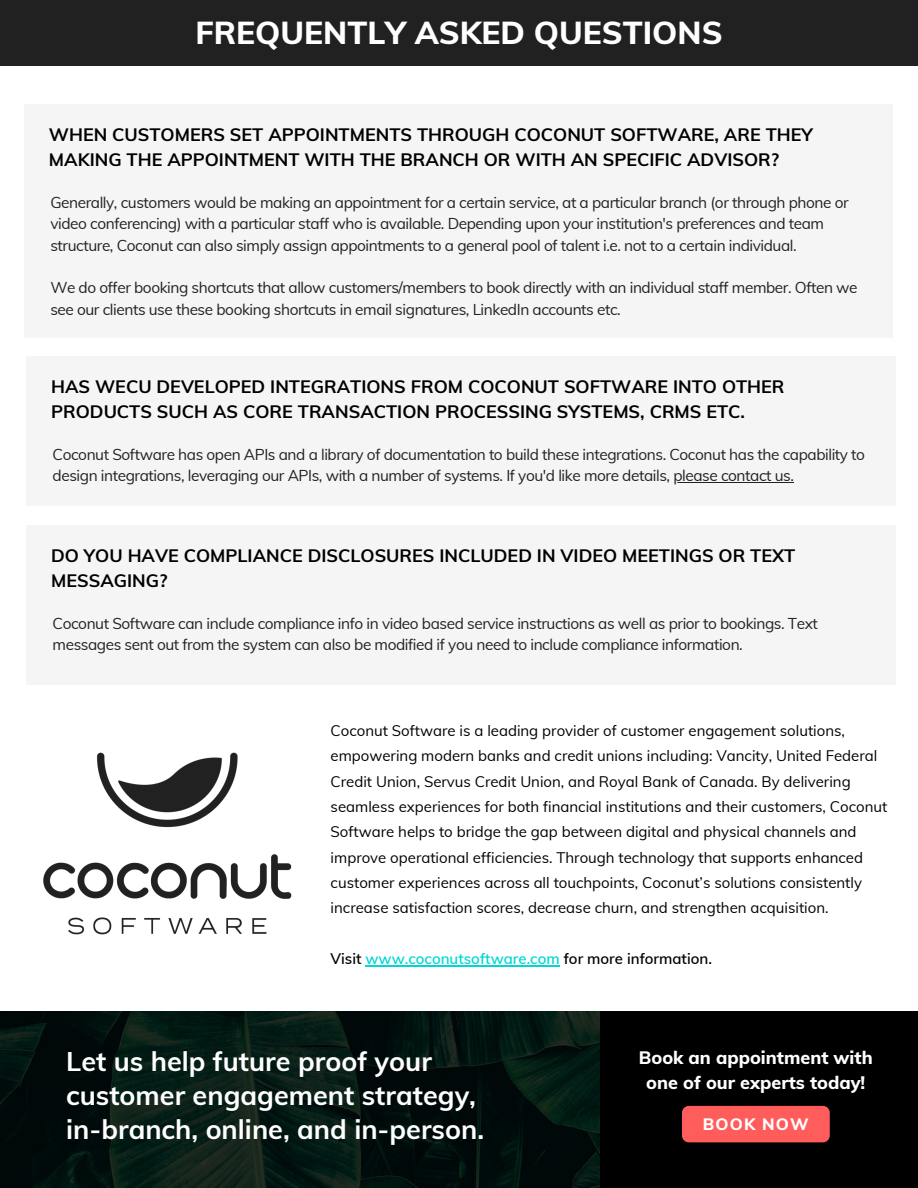
<style>
.page{position:relative;width:918px;height:1188px;background:#fff}
.page>*{position:absolute;margin:0;border:0;box-sizing:border-box;transform-origin:0 0}
.t1{font:800 31.8px "Muli";color:#fff}
.t2{font:700 27px/33.8px "Muli";color:#fff}
.t3{font:700 18px/24.8px "Muli";color:#000}
.t4{font:800 18px/24.8px "Muli";color:#fff;text-align:center}
.t5{font:800 16.5px "Muli";letter-spacing:.07em;color:#fff}
.t6{font:15.45px/21.3px "Muli";letter-spacing:-.025em;color:#212121}
.t7{font:15px/25.3px "Muli";color:#000}
.t8{font:600 15px "Muli";color:#000}
.s1{color:#00d6d6}
</style>
<div class="page">
<div style="left:24px;top:105px;width:869px;height:233px;background:#f5f5f5"></div>
<div style="left:0;top:0;width:918px;height:66px;background:#212121"></div>
<div style="left:0;top:1011px;width:918px;height:177px;background:#000"></div>
<img style="left:0;top:1011px;width:600px;height:177px">
<div style="left:682px;top:1106px;width:148px;height:36px;background:#ff5c5c;border-radius:7px"></div>
<img style="left:43px;top:752px;width:249px;height:183px">
<hr style="left:366px;top:965px;width:194px;height:2px;background:#00d6d6">
<div style="left:26px;top:357px;width:869px;height:149px;background:#f5f5f5"></div>
<hr style="left:673px;top:482px;width:121px;height:1px;background:#212121">
<div style="left:26px;top:525px;width:869px;height:160px;background:#f5f5f5"></div>
<h1 class="t1" style="left:195px;top:12px;width:529px">FREQUENTLY ASKED QUESTIONS</h1>
<p class="t3" style="left:49px;top:122px;width:765px">WHEN CUSTOMERS SET APPOINTMENTS THROUGH COCONUT SOFTWARE, ARE THEY<br>MAKING THE APPOINTMENT WITH THE BRANCH OR WITH AN SPECIFIC ADVISOR?</p>
<p class="t6" style="left:50px;top:192px;width:800px">Generally, customers would be making an appointment for a certain service, at a particular branch (or through phone or video conferencing) with a particular staff who is available. Depending upon your institution's preferences and team structure, Coconut can also simply assign appointments to a general pool of talent i.e. not to a certain individual.</p>
<p class="t6" style="left:50px;top:277px;width:809px">We do offer booking shortcuts that allow customers/members to book directly with an individual staff member. Often we see our clients use these booking shortcuts in email signatures, LinkedIn accounts etc.</p>
<p class="t3" style="left:51px;top:374px;width:735px">HAS WECU DEVELOPED INTEGRATIONS FROM COCONUT SOFTWARE INTO OTHER<br>PRODUCTS SUCH AS CORE TRANSACTION PROCESSING SYSTEMS, CRMS ETC.</p>
<p class="t6" style="left:53px;top:444px;width:814px">Coconut Software has open APIs and a library of documentation to build these integrations. Coconut has the capability to design integrations, leveraging our APIs, with a number of systems. If you'd like more details, please contact us.</p>
<p class="t3" style="left:51px;top:543px;width:746px">DO YOU HAVE COMPLIANCE DISCLOSURES INCLUDED IN VIDEO MEETINGS OR TEXT<br>MESSAGING?</p>
<p class="t6" style="left:53px;top:612px;width:767px">Coconut Software can include compliance info in video based service instructions as well as prior to bookings. Text messages sent out from the system can also be modified if you need to include compliance information.</p>
<p class="t7" style="left:331px;top:718px;width:558px">Coconut Software is a leading provider of customer engagement solutions, empowering modern banks and credit unions including: Vancity, United Federal Credit Union, Servus Credit Union, and Royal Bank of Canada. By delivering seamless experiences for both financial institutions and their customers, Coconut Software helps to bridge the gap between digital and physical channels and improve operational efficiencies. Through technology that supports enhanced customer experiences across all touchpoints, Coconut’s solutions consistently increase satisfaction scores, decrease churn, and strengthen acquisition.</p>
<p class="t8" style="left:331px;top:949px;width:383px">Visit <span class="s1">www.coconutsoftware.com</span> for more information.</p>
<h2 class="t2" style="left:66px;top:1044px;width:419px">Let us help future proof your customer engagement strategy, in-branch, online, and in-person.</h2>
<p class="t4" style="left:639px;top:1045px;width:235px">Book an appointment with one of our experts today!</p>
<p class="t5" style="left:703px;top:1113px;width:107px">BOOK NOW</p>
</div>
